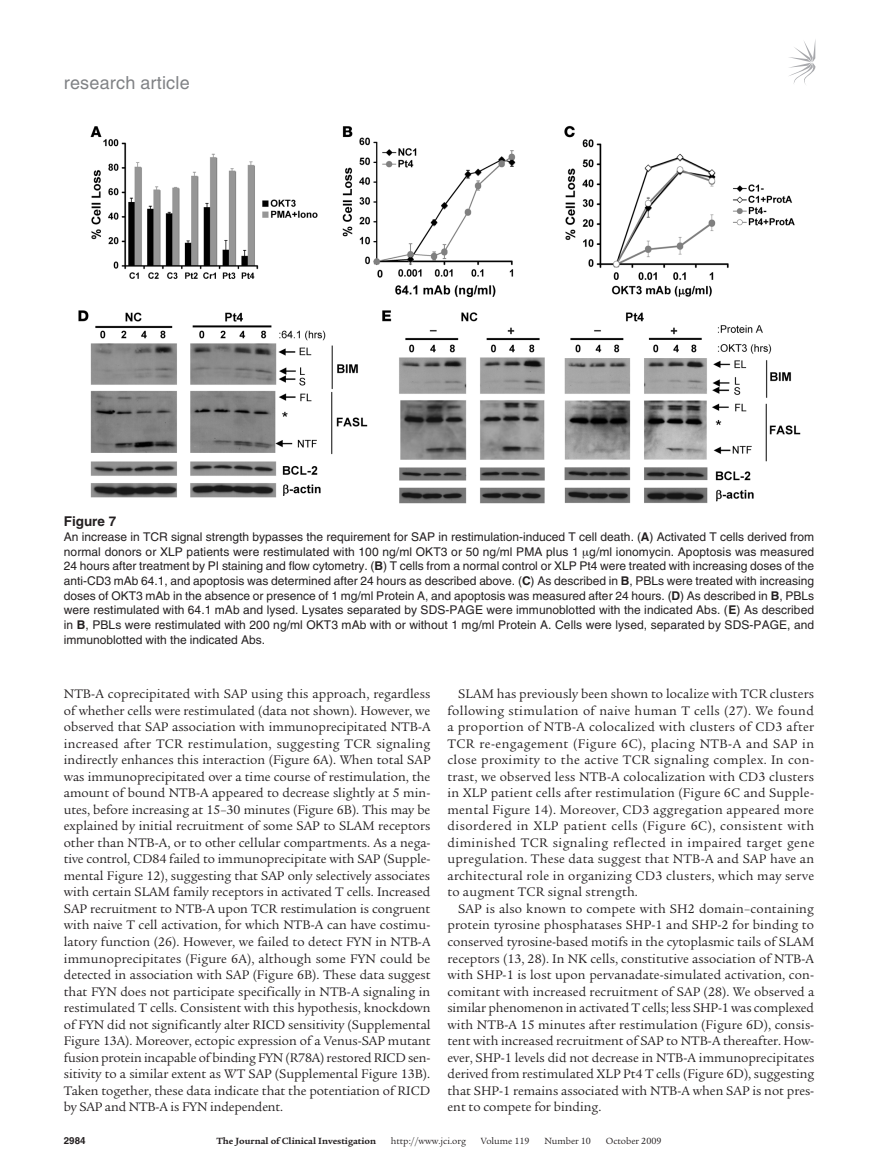
<style>
.page{position:relative;width:878px;height:1174px;background:#fff}
.page>*{position:absolute;margin:0;border:0;box-sizing:border-box;transform-origin:0 0}
.t1{font:18px "Helvetica LT Std";letter-spacing:.01em;color:#808285}
.t2{font:13.5px/16.5px "Legacy Serif Std";color:#231f20;text-align:justify}
.t3{font:700 13.5px "Helvetica LT Std";color:#231f20}
.t4{font:12px/14.7px "Helvetica LT Std";color:#231f20;text-align:justify}
.t5{font:9.75px "Legacy Serif Std";color:#231f20}
.t6{font:700 9.75px "Legacy Serif Std";color:#231f20}
.t7{font:700 9.75px "Helvetica LT Std";color:#231f20}
.s1{font-weight:700}
</style>
<div class="page">
<svg style="left:789px;top:41px;width:26px;height:44px"></svg>
<img style="left:78px;top:125px;width:723px;height:379px">
<h1 class="t1" style="left:64px;top:72px;width:127px">research article</h1>
<p class="t3" style="left:64px;top:513px;width:54px">Figure 7</p>
<p class="t4" style="left:64px;top:529px;width:752px">An increase in TCR signal strength bypasses the requirement for SAP in restimulation-induced T cell death. (<span class="s1">A</span>) Activated T cells derived from normal donors or XLP patients were restimulated with 100 ng/ml OKT3 or 50 ng/ml PMA plus 1 g/ml ionomycin. Apoptosis was measured 24 hours after treatment by PI staining and flow cytometry. (<span class="s1">B</span>) T cells from a normal control or XLP Pt4 were treated with increasing doses of the anti-CD3 mAb 64.1, and apoptosis was determined after 24 hours as described above. (<span class="s1">C</span>) As described in <span class="s1">B</span>, PBLs were treated with increasing doses of OKT3 mAb in the absence or presence of 1 mg/ml Protein A, and apoptosis was measured after 24 hours. (<span class="s1">D</span>) As described in <span class="s1">B</span>, PBLs were restimulated with 64.1 mAb and lysed. Lysates separated by SDS-PAGE were immunoblotted with the indicated Abs. (<span class="s1">E</span>) As described in <span class="s1">B</span>, PBLs were restimulated with 200 ng/ml OKT3 mAb with or without 1 mg/ml Protein A. Cells were lysed, separated by SDS-PAGE, and immunoblotted with the indicated Abs.</p>
<p class="t2" style="left:64px;top:686px;width:368px">NTB-A coprecipitated with SAP using this approach, regardless of whether cells were restimulated (data not shown). However, we observed that SAP association with immunoprecipitated NTB-A increased after TCR restimulation, suggesting TCR signaling indirectly enhances this interaction (Figure 6A). When total SAP was immunoprecipitated over a time course of restimulation, the amount of bound NTB-A appeared to decrease slightly at 5 min&shy;utes, before increasing at 15–30 minutes (Figure 6B). This may be explained by initial recruitment of some SAP to SLAM receptors other than NTB-A, or to other cellular compartments. As a nega&shy;tive control, CD84 failed to immunoprecipitate with SAP (Supple&shy;mental Figure 12), suggesting that SAP only selectively associates with certain SLAM family receptors in activated T cells. Increased SAP recruitment to NTB-A upon TCR restimulation is congruent with naive T cell activation, for which NTB-A can have costimu&shy;latory function (26). However, we failed to detect FYN in NTB-A immunoprecipitates (Figure 6A), although some FYN could be detected in association with SAP (Figure 6B). These data suggest that FYN does not participate specifically in NTB-A signaling in restimulated T cells. Consistent with this hypothesis, knockdown of FYN did not significantly alter RICD sensitivity (Supplemental Figure 13A). Moreover, ectopic expression of a Venus-SAP mutant fusion protein incapable of binding FYN (R78A) restored RICD sen&shy;sitivity to a similar extent as WT SAP (Supplemental Figure 13B).<br>Taken together, these data indicate that the potentiation of RICD by SAP and NTB-A is FYN independent.</p>
<p class="t2" style="left:447px;top:686px;width:368px;text-indent:11px">SLAM has previously been shown to localize with TCR clusters following stimulation of naive human T cells (27). We found a proportion of NTB-A colocalized with clusters of CD3 after TCR re-engagement (Figure 6C), placing NTB-A and SAP in close proximity to the active TCR signaling complex. In con&shy;trast, we observed less NTB-A colocalization with CD3 clusters in XLP patient cells after restimulation (Figure 6C and Supple&shy;mental Figure 14). Moreover, CD3 aggregation appeared more disordered in XLP patient cells (Figure 6C), consistent with diminished TCR signaling reflected in impaired target gene upregulation. These data suggest that NTB-A and SAP have an architectural role in organizing CD3 clusters, which may serve to augment TCR signal strength.</p>
<p class="t2" style="left:447px;top:900px;width:368px;text-indent:11px">SAP is also known to compete with SH2 domain–containing protein tyrosine phosphatases SHP-1 and SHP-2 for binding to conserved tyrosine-based motifs in the cytoplasmic tails of SLAM receptors (13, 28). In NK cells, constitutive association of NTB-A with SHP-1 is lost upon pervanadate-simulated activation, con&shy;comitant with increased recruitment of SAP (28). We observed a similar phenomenon in activated T cells; less SHP-1 was complexed with NTB-A 15 minutes after restimulation (Figure 6D), consis&shy;tent with increased recruitment of SAP to NTB-A thereafter. How&shy;ever, SHP-1 levels did not decrease in NTB-A immunoprecipitates derived from restimulated XLP Pt4 T cells (Figure 6D), suggesting that SHP-1 remains associated with NTB-A when SAP is not pres&shy;ent to compete for binding.</p>
<p class="t7" style="left:64px;top:1134px;width:23px">2984</p>
<p class="t6" style="left:216px;top:1135px;width:161px">The Journal of Clinical Investigation</p>
<p class="t5" style="left:391px;top:1135px;width:77px">http://www.jci.org</p>
<p class="t5" style="left:480px;top:1135px;width:50px">Volume 119</p>
<p class="t5" style="left:544px;top:1135px;width:48px">Number 10</p>
<p class="t5" style="left:605px;top:1135px;width:57px">October 2009</p>
</div>
